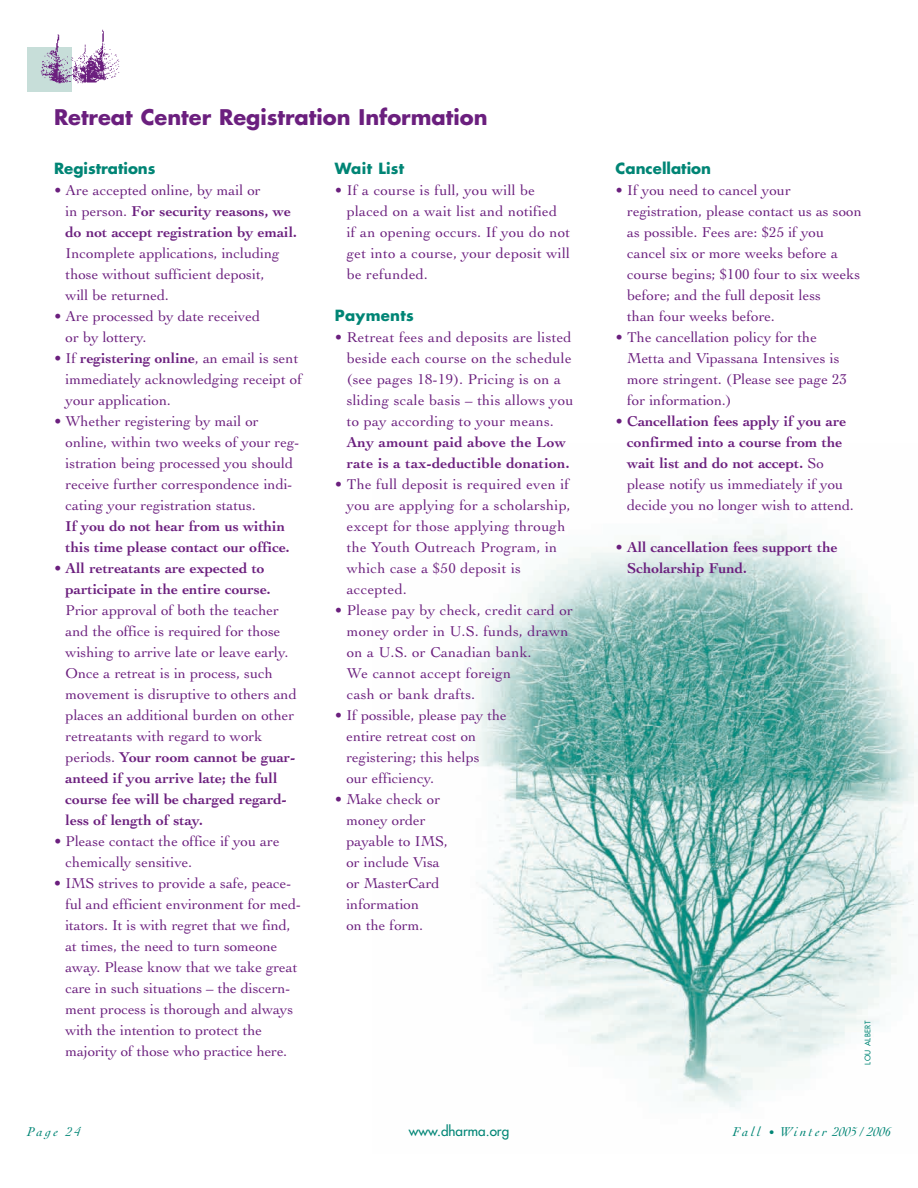
<style>
.page{position:relative;width:918px;height:1188px;background:#fff}
.page>*{position:absolute;margin:0;border:0;box-sizing:border-box;transform-origin:0 0}
.t1{font:700 21px "Futura";color:#6b1f7e}
.t2{font:15px/21px "Cochin";color:#6b1f7e}
.t3{font:700 15px/21px "Cochin";color:#6b1f7e}
.t4{font:700 15px "Futura";color:#008575}
.t5{font:700 15px "Futura";letter-spacing:.02em;color:#008575}
.t6{font:italic 13.5px "Cochin";letter-spacing:.175em;color:#008575}
.t7{font:13.5px "Futura";color:#008575}
.t8{font:7.5px "Futura";letter-spacing:.055em;color:#008575}
.s1{font-weight:400}
.s2{font-weight:700}
.s3{font-size:11.7px}
</style>
<div class="page">
<img style="left:476px;top:522px;width:442px;height:586px">
<div style="left:27px;top:47px;width:45px;height:45px;background:#c7ded9"></div>
<img style="left:40px;top:30px;width:80px;height:53px">
<h1 class="t1" style="left:54px;top:108px;width:435px">Retreat Center Registration Information</h1>
<p class="t4" style="left:54px;top:162px;width:103px">Registrations</p>
<p class="t3" style="left:66px;top:181px;width:233px;text-indent:-12px"><span class="s1">• Are accepted online, by mail or<br>in person.</span> For security reasons, we do not accept registration by email.</p>
<p class="t2" style="left:66px;top:244px;width:216px">Incomplete applications, including those without sufficient deposit, will be returned.</p>
<p class="t2" style="left:66px;top:307px;width:196px;text-indent:-12px">• Are processed by date received or by lottery.</p>
<p class="t2" style="left:66px;top:349px;width:238px;text-indent:-12px">• If <span class="s2">registering online</span>, an email is sent immediately acknowledging receipt of your application.</p>
<p class="t2" style="left:66px;top:412px;width:236px;text-indent:-12px">• Whether registering by mail or online, within two weeks of your reg&shy;istration being processed you should receive further correspondence indi&shy;cating your registration status.</p>
<p class="t3" style="left:66px;top:517px;width:226px">If you do not hear from us within this time please contact our office.</p>
<p class="t3" style="left:66px;top:559px;width:207px;text-indent:-12px"><span class="s1">•</span> All retreatants are expected to participate in the entire course.</p>
<p class="t2" style="left:66px;top:601px;width:233px">Prior approval of both the teacher and the office is required for those wishing to arrive late or leave early.<br>Once a retreat is in process, such movement is disruptive to others and places an additional burden on other retreatants with regard to work periods. <span class="s2">Your room cannot be guar&shy;anteed if you arrive late; the full course fee will be charged regard&shy;less of length of stay.</span></p>
<p class="t2" style="left:66px;top:832px;width:216px;text-indent:-12px">• Please contact the office if you are chemically sensitive.</p>
<p class="t2" style="left:65px;top:874px;width:237px;text-indent:-11px">• IMS strives to provide a safe, peace&shy;ful and efficient environment for med&shy;itators. It is with regret that we find, at times, the need to turn someone away. Please know that we take great care in such situations – the discern&shy;ment process is thorough and always with the intention to protect the majority of those who practice here.</p>
<p class="t5" style="left:335px;top:162px;width:71px">Wait List</p>
<p class="t2" style="left:347px;top:181px;width:225px;text-indent:-12px">• If a course is full, you will be placed on a wait list and notified<br>if an opening occurs. If you do not get into a course, your deposit will be refunded.</p>
<p class="t5" style="left:335px;top:309px;width:81px">Payments</p>
<p class="t2" style="left:347px;top:328px;width:228px;text-indent:-12px">• Retreat fees and deposits are listed beside each course on the schedule (see pages 18-19). Pricing is on a sliding scale basis – this allows you to pay according to your means.</p>
<p class="t3" style="left:347px;top:433px;width:224px">Any amount paid above the Low rate is a tax-deductible donation.</p>
<p class="t2" style="left:347px;top:475px;width:225px;text-indent:-12px">• The full deposit is required even if you are applying for a scholarship, except for those applying through the Youth Outreach Program, in which case a $50 deposit is accepted.</p>
<p class="t2" style="left:347px;top:601px;width:228px;text-indent:-12px">• Please pay by check, credit card or money order in U.S. funds, drawn on a U.S. or Canadian bank.<br>We cannot accept foreign<br>cash or bank drafts.</p>
<p class="t2" style="left:346px;top:706px;width:162px;text-indent:-12px">• If possible, please pay the entire retreat cost on registering; this helps<br>our efficiency.</p>
<p class="t2" style="left:346px;top:790px;width:103px;text-indent:-12px">• Make check or money order payable to IMS, or include Visa or MasterCard information<br>on the form.</p>
<p class="t4" style="left:616px;top:162px;width:97px">Cancellation</p>
<p class="t2" style="left:627px;top:181px;width:236px;text-indent:-12px">• If you need to cancel your registration, please contact us as soon as possible. Fees are: $25 if you cancel six or more weeks before a course begins; $100 four to six weeks before; and the full deposit less<br>than four weeks before.</p>
<p class="t2" style="left:627px;top:328px;width:221px;text-indent:-12px">• The cancellation policy for the<br>Metta and Vipassana Intensives is more stringent. (Please see page 23 for information.)</p>
<p class="t3" style="left:627px;top:412px;width:228px;text-indent:-12px"><span class="s1">•</span> Cancellation fees apply if you are confirmed into a course from the wait list and do not accept. <span class="s1">So please notify us immediately if you decide you no longer wish to attend.</span></p>
<p class="t3" style="left:627px;top:538px;width:212px;text-indent:-12px">• All cancellation fees support the<br>Scholarship Fund.</p>
<p class="t8" style="left:864px;top:1065px;width:45px;rotate:-90deg">LOU ALBERT</p>
<p class="t6" style="left:27px;top:1126px;width:55px">Page 24</p>
<p class="t7" style="left:409px;top:1124px;width:102px">www.dharma.org</p>
<p class="t6" style="left:733px;top:1126px;width:160px">Fall <span class="s3">•</span> Winter 2005 / 2006</p>
</div>
